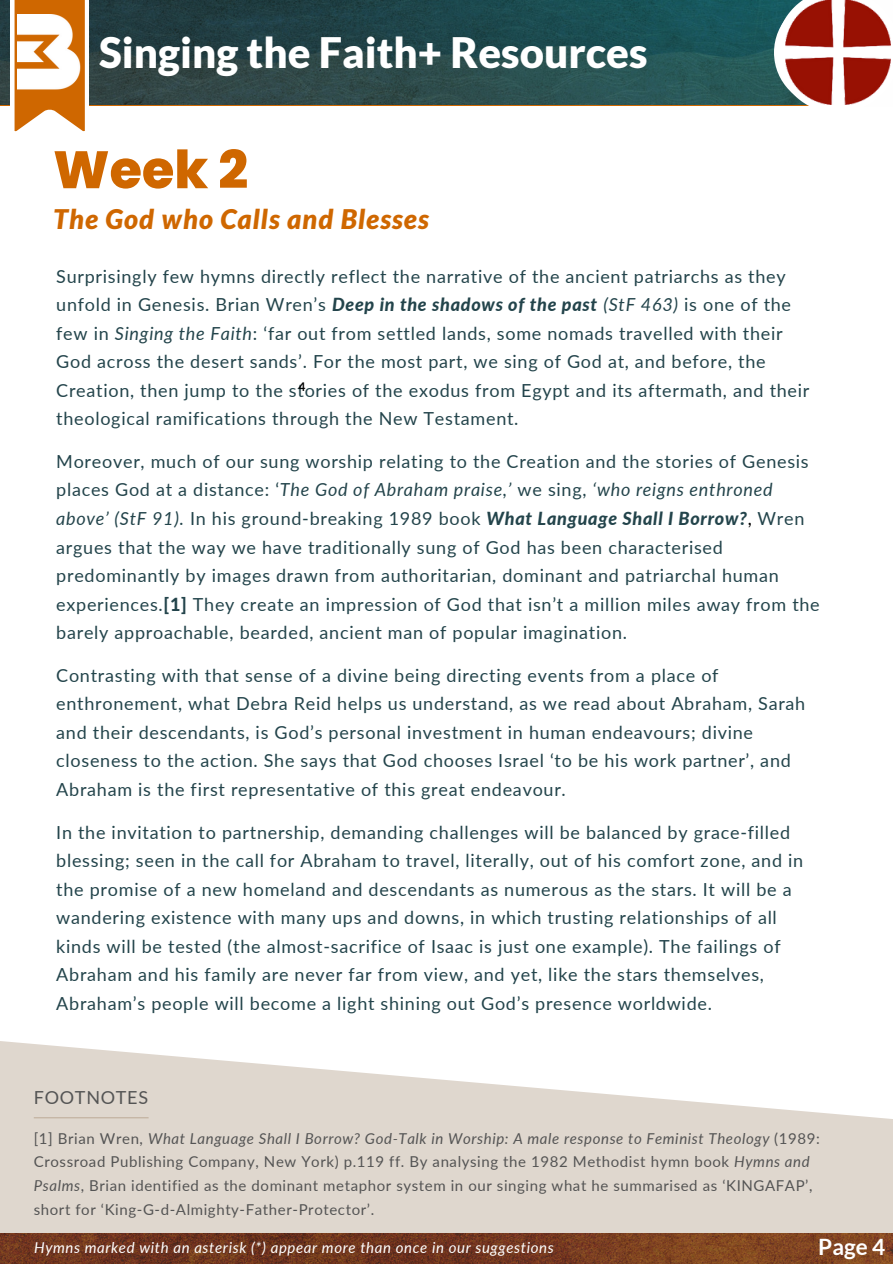
<style>
.page{position:relative;width:893px;height:1264px;background:#fff}
.page>*{position:absolute;margin:0;border:0;box-sizing:border-box;transform-origin:0 0}
.t1{font:800 52.5px "Poppins";color:#cf6700}
.t2{font:900 42px "Lato";color:#fff}
.t3{font:italic 900 27px "Lato";letter-spacing:.04em;color:#cf6700}
.t4{font:700 22.5px "Lato";color:#fff}
.t5{font:18px/28.5px "Lato";letter-spacing:.04em;color:#23444b}
.t6{font:18px "Lato";letter-spacing:.04em;color:#545454}
.t7{font:15px/23.7px "Lato";letter-spacing:.04em;color:#545454}
.t8{font:italic 15px "Lato";letter-spacing:.04em;color:#fff}
.t9{font:700 12px "Lato";color:#000}
.s1{font-weight:800;font-style:italic}
.s2{font-style:italic}
.s3{color:#000}
.s4{font-weight:800}
</style>
<div class="page">
<svg style="left:0;top:1041px;width:892px;height:222px;fill:#dfd7ce"></svg>
<img style="left:0;top:1233px;width:892px;height:29px">
<img style="left:0;top:0;width:774px;height:105px">
<svg style="left:774px;top:0;width:117px;height:106px"></svg>
<img style="left:785px;top:0;width:104px;height:105px">
<svg style="left:10px;top:0;width:79px;height:132px"></svg>
<img style="left:17px;top:15px;width:65px;height:74px">
<hr style="left:34px;top:1117px;width:115px;height:1px;background:#c0af9d">
<h6 class="t2" style="left:99px;top:26px;width:550px">Singing the Faith+ Resources</h6>
<p class="t1" style="left:53px;top:133px;width:196px">Week 2</p>
<p class="t3" style="left:53px;top:202px;width:377px">The God who Calls and Blesses</p>
<p class="t5" style="left:56px;top:261px;width:754px">Surprisingly few hymns directly reflect the narrative of the ancient patriarchs as they unfold in Genesis. Brian Wren’s <span class="s1">Deep in the shadows of the past</span> <span class="s2">(StF 463)</span> is one of the few in <span class="s2">Singing the Faith</span>: ‘far out from settled lands, some nomads travelled with their God across the desert sands’. For the most part, we sing of God at, and before, the Creation, then jump to the stories of the exodus from Egypt and its aftermath, and their theological ramifications through the New Testament.</p>
<h2 class="t5" style="left:56px;top:447px;width:765px">Moreover, much of our sung worship relating to the Creation and the stories of Genesis places God at a distance: ‘<span class="s2">The God of Abraham praise,’</span> we sing, <span class="s2">‘who reigns enthroned above’ (StF 91).</span> In his ground-breaking 1989 book <span class="s1">What Language Shall I Borrow?</span><span class="s3">,</span> Wren argues that the way we have traditionally sung of God has been characterised predominantly by images drawn from authoritarian, dominant and patriarchal human experiences.<span class="s4">[1]</span> They create an impression of God that isn’t a million miles away from the barely approachable, bearded, ancient man of popular imagination.</h2>
<p class="t5" style="left:56px;top:660px;width:750px">Contrasting with that sense of a divine being directing events from a place of enthronement, what Debra Reid helps us understand, as we read about Abraham, Sarah and their descendants, is God’s personal investment in human endeavours; divine closeness to the action. She says that God chooses Israel ‘to be his work partner’, and Abraham is the first representative of this great endeavour.</p>
<p class="t5" style="left:56px;top:817px;width:748px">In the invitation to partnership, demanding challenges will be balanced by grace-filled blessing; seen in the call for Abraham to travel, literally, out of his comfort zone, and in the promise of a new homeland and descendants as numerous as the stars. It will be a wandering existence with many ups and downs, in which trusting relationships of all kinds will be tested (the almost-sacrifice of Isaac is just one example). The failings of Abraham and his family are never far from view, and yet, like the stars themselves, Abraham’s people will become a light shining out God’s presence worldwide.</p>
<h3 class="t9" style="left:298px;top:379px;width:8px">4</h3>
<p class="t6" style="left:34px;top:1086px;width:116px">FOOTNOTES</p>
<h5 class="t7" style="left:34px;top:1126px;width:787px">[1] Brian Wren, <span class="s2">What Language Shall I Borrow? God-Talk in Worship: A male response to Feminist Theology</span> (1989:<br>Crossroad Publishing Company, New York) p.119 ff. By analysing the 1982 Methodist hymn book <span class="s2">Hymns and Psalms</span>, Brian identified as the dominant metaphor system in our singing what he summarised as ‘KINGAFAP’, short for ‘King-G-d-Almighty-Father-Protector’.</h5>
<h1 class="t8" style="left:34px;top:1238px;width:521px">Hymns marked with an asterisk (*) appear more than once in our suggestions</h1>
<h6 class="t4" style="left:818px;top:1232px;width:68px">Page 4</h6>
</div>
